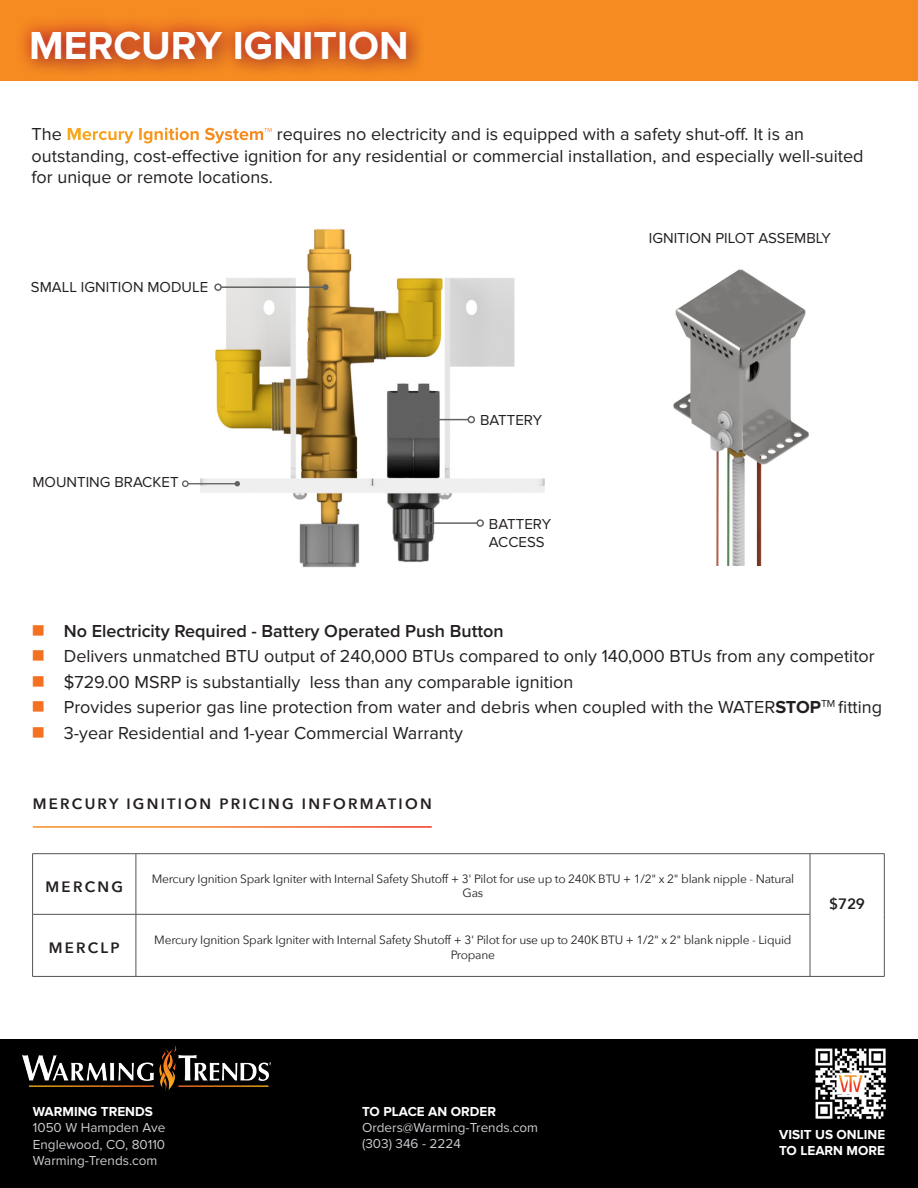
<style>
.page{position:relative;width:918px;height:1188px;background:#fff}
.page>*{position:absolute;margin:0;border:0;box-sizing:border-box;transform-origin:0 0}
.t1{font:700 40.5px "Proxima Nova";color:#fff}
.t2{font:18px/21.6px "Proxima Nova";color:#231f20}
.t3{font:600 18px "Proxima Nova";color:#231f20}
.t4{font:15px/18px "Proxima Nova";color:#231f20}
.Interior_Header_with_Gradient_Underline{font:600 15px "Avenir Next";letter-spacing:.15em;color:#231f20}
.t5{font:13.5px/16.5px "Proxima Nova";color:#cacccf}
.t6{font:700 13.5px/16.2px "Proxima Nova";color:#fff}
.t7{font:12px/14.4px "Avenir Next";letter-spacing:-.02em;color:#231f20;text-align:center}
.s1{font-weight:700;color:#fff}
.s2{color:#f37121}
.s3{font-weight:700}
</style>
<div class="page">
<div style="left:0;top:0;width:918px;height:81px;background:#f68c21"></div>
<div style="left:13px;top:13px;width:412px;height:65px;background:#d1232a;opacity:.81"></div>
<img style="left:189px;top:228px;width:356px;height:340px">
<hr style="left:221px;top:286px;width:104px;height:2px;background:#616262">
<div style="left:214px;top:283px;width:8px;height:8px;border:2px solid #616262;border-radius:50%"></div>
<svg style="left:322px;top:284px;width:6px;height:6px"></svg>
<hr style="left:188px;top:483px;width:49px;height:1px;background:#616262">
<div style="left:182px;top:480px;width:7px;height:7px;border:1px solid #616262;border-radius:50%"></div>
<svg style="left:235px;top:481px;width:5px;height:5px"></svg>
<hr style="left:418px;top:419px;width:50px;height:1px;background:#616262">
<svg style="left:416px;top:417px;width:6px;height:6px"></svg>
<div style="left:468px;top:416px;width:7px;height:7px;border:2px solid #616262;border-radius:50%"></div>
<img style="left:673px;top:269px;width:136px;height:297px">
<hr style="left:427px;top:522px;width:50px;height:2px;background:#616262">
<svg style="left:424px;top:520px;width:6px;height:6px"></svg>
<div style="left:476px;top:519px;width:8px;height:8px;border:2px solid #616262;border-radius:50%"></div>
<hr style="left:32px;top:853px;width:104px;height:1px;background:#535355">
<hr style="left:32px;top:854px;width:1px;height:60px;background:#535355">
<hr style="left:136px;top:853px;width:674px;height:1px;background:#535355">
<hr style="left:136px;top:854px;width:1px;height:60px;background:#535355">
<hr style="left:32px;top:914px;width:104px;height:1px;background:#535355">
<hr style="left:32px;top:915px;width:1px;height:61px;background:#535355">
<hr style="left:136px;top:914px;width:674px;height:1px;background:#535355">
<hr style="left:136px;top:915px;width:1px;height:61px;background:#535355">
<hr style="left:32px;top:976px;width:104px;height:1px;background:#535355">
<hr style="left:136px;top:976px;width:674px;height:1px;background:#535355">
<hr style="left:810px;top:976px;width:75px;height:1px;background:#535355">
<hr style="left:810px;top:853px;width:75px;height:1px;background:#535355">
<hr style="left:810px;top:854px;width:1px;height:60px;background:#535355">
<hr style="left:884px;top:854px;width:1px;height:60px;background:#535355">
<hr style="left:810px;top:915px;width:1px;height:61px;background:#535355">
<hr style="left:884px;top:914px;width:1px;height:62px;background:#535355">
<div style="left:0;top:1039px;width:918px;height:149px;background:#000001"></div>
<img style="left:23px;top:1045px;width:247px;height:45px">
<img style="left:815px;top:1048px;width:71px;height:71px">
<p class="t1" style="left:29px;top:22px;width:381px">MERCURY IGNITION</p>
<p class="t2" style="left:32px;top:123px;width:834px">The <span class="s1">Mercury Ignition System™</span> requires no electricity and is equipped with a safety shut-off. It is an outstanding, cost-effective ignition for any residential or commercial installation, and especially well-suited for unique or remote locations.</p>
<p class="t4" style="left:31px;top:278px;width:179px">SMALL IGNITION MODULE</p>
<p class="t4" style="left:32px;top:473px;width:148px">MOUNTING BRACKET</p>
<p class="t4" style="left:480px;top:412px;width:64px">BATTERY</p>
<p class="t4" style="left:489px;top:515px;width:64px">BATTERY<br>ACCESS</p>
<p class="t4" style="left:649px;top:229px;width:184px">IGNITION PILOT ASSEMBLY</p>
<p class="t3" style="left:32px;top:618px;width:474px"><span class="s2">■</span> No Electricity Required - Battery Operated Push Button</p>
<p class="t2" style="left:32px;top:646px;width:845px"><span class="s2">■</span> Delivers unmatched BTU output of 240,000 BTUs compared to only 140,000 BTUs from any competitor</p>
<p class="t2" style="left:32px;top:671px;width:543px"><span class="s2">■</span> $729.00 MSRP is substantially less than any comparable ignition</p>
<p class="t2" style="left:32px;top:697px;width:852px"><span class="s2">■</span> Provides superior gas line protection from water and debris when coupled with the WATER<span class="s3">STOP</span><sup>TM</sup> fitting</p>
<p class="t2" style="left:32px;top:722px;width:433px"><span class="s2">■</span> 3-year Residential and 1-year Commercial Warranty</p>
<p class="Interior_Header_with_Gradient_Underline" style="left:33px;top:791px;width:400px">MERCURY IGNITION PRICING INFORMATION</p>
<p class="Interior_Header_with_Gradient_Underline" style="left:46px;top:873px;width:79px">MERCNG</p>
<p class="t7" style="left:152px;top:871px;width:644px">Mercury Ignition Spark Igniter with Internal Safety Shutoff + 3' Pilot for use up to 240K BTU + 1/2" x 2" blank nipple - Natural<br>Gas</p>
<p class="Interior_Header_with_Gradient_Underline" style="left:49px;top:935px;width:72px">MERCLP</p>
<p class="t7" style="left:154px;top:932px;width:639px">Mercury Ignition Spark Igniter with Internal Safety Shutoff + 3' Pilot for use up to 240K BTU + 1/2" x 2" blank nipple - Liquid<br>Propane</p>
<p class="Interior_Header_with_Gradient_Underline" style="left:829px;top:891px;width:37px">$729</p>
<p class="t5" style="left:33px;top:1103px;width:134px"><span class="s1">WARMING TRENDS<br></span>1050 W Hampden Ave</p>
<p class="t5" style="left:33px;top:1136px;width:134px">Englewood, CO, 80110<br>Warming-Trends.com</p>
<p class="t6" style="left:362px;top:1104px;width:135px">TO PLACE AN ORDER</p>
<p class="t5" style="left:362px;top:1120px;width:177px">Orders@Warming-Trends.com</p>
<p class="t5" style="left:362px;top:1136px;width:100px">(303) 346 - 2224</p>
<p class="t6" style="left:779px;top:1127px;width:108px">VISIT US ONLINE<br>TO LEARN MORE</p>
</div>
